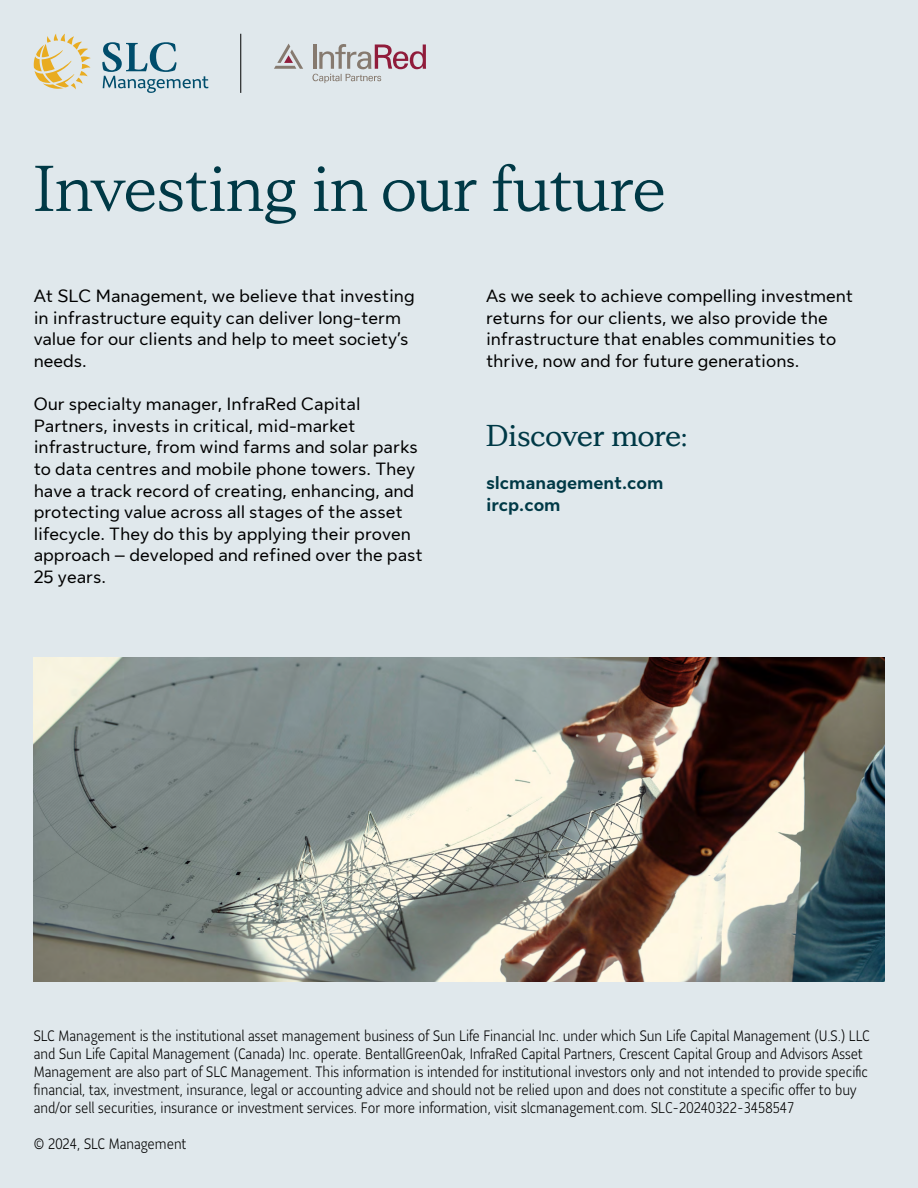
<style>
.page{position:relative;width:918px;height:1188px;background:#e0e8ec}
.page>*{position:absolute;margin:0;border:0;box-sizing:border-box;transform-origin:0 0}
.t1{font:64.5px "Sun Life New Display";color:#003946}
.t2{font:700 30px "Sun Life New Display";color:#003946}
.t3{font:18px/21.6px "Sun Life New Text";color:#000}
.t4{font:700 18px "Sun Life New Text";color:#003946}
.t5{font:300 15px/18px "Sun Life Sans Condensed";color:#000}
</style>
<div class="page">
<img style="left:34px;top:658px;width:850px;height:324px">
<svg style="left:34px;top:34px;width:57px;height:55px"></svg>
<svg style="left:102px;top:42px;width:106px;height:51px"></svg>
<svg style="left:313px;top:44px;width:113px;height:39px"></svg>
<svg style="left:274px;top:44px;width:29px;height:25px"></svg>
<hr style="left:240px;top:34px;width:1px;height:59px;background:#000">
<p class="t1" style="left:34px;top:145px;width:633px">Investing in our future</p>
<p class="t3" style="left:34px;top:284px;width:382px">At SLC Management, we believe that investing in infrastructure equity can deliver long-term value for our clients and help to meet society’s needs.</p>
<p class="t3" style="left:34px;top:392px;width:390px">Our specialty manager, InfraRed Capital Partners, invests in critical, mid-market infrastructure, from wind farms and solar parks to data centres and mobile phone towers. They have a track record of creating, enhancing, and protecting value across all stages of the asset lifecycle. They do this by applying their proven approach – developed and refined over the past 25 years.</p>
<p class="t3" style="left:486px;top:284px;width:369px">As we seek to achieve compelling investment returns for our clients, we also provide the infrastructure that enables communities to thrive, now and for future generations.</p>
<p class="t2" style="left:486px;top:416px;width:203px">Discover more:</p>
<p class="t4" style="left:486px;top:471px;width:179px">slcmanagement.com</p>
<p class="t4" style="left:486px;top:492px;width:76px">ircp.com</p>
<p class="t5" style="left:34px;top:1027px;width:837px">SLC Management is the institutional asset management business of Sun Life Financial Inc. under which Sun Life Capital Management (U.S.) LLC and Sun Life Capital Management (Canada) Inc. operate. BentallGreenOak, InfraRed Capital Partners, Crescent Capital Group and Advisors Asset Management are also part of SLC Management. This information is intended for institutional investors only and not intended to provide specific financial, tax, investment, insurance, legal or accounting advice and should not be relied upon and does not constitute a specific offer to buy and/or sell securities, insurance or investment services. For more information, visit slcmanagement.com. SLC-20240322-3458547</p>
<p class="t5" style="left:34px;top:1135px;width:154px">© 2024, SLC Management</p>
</div>
